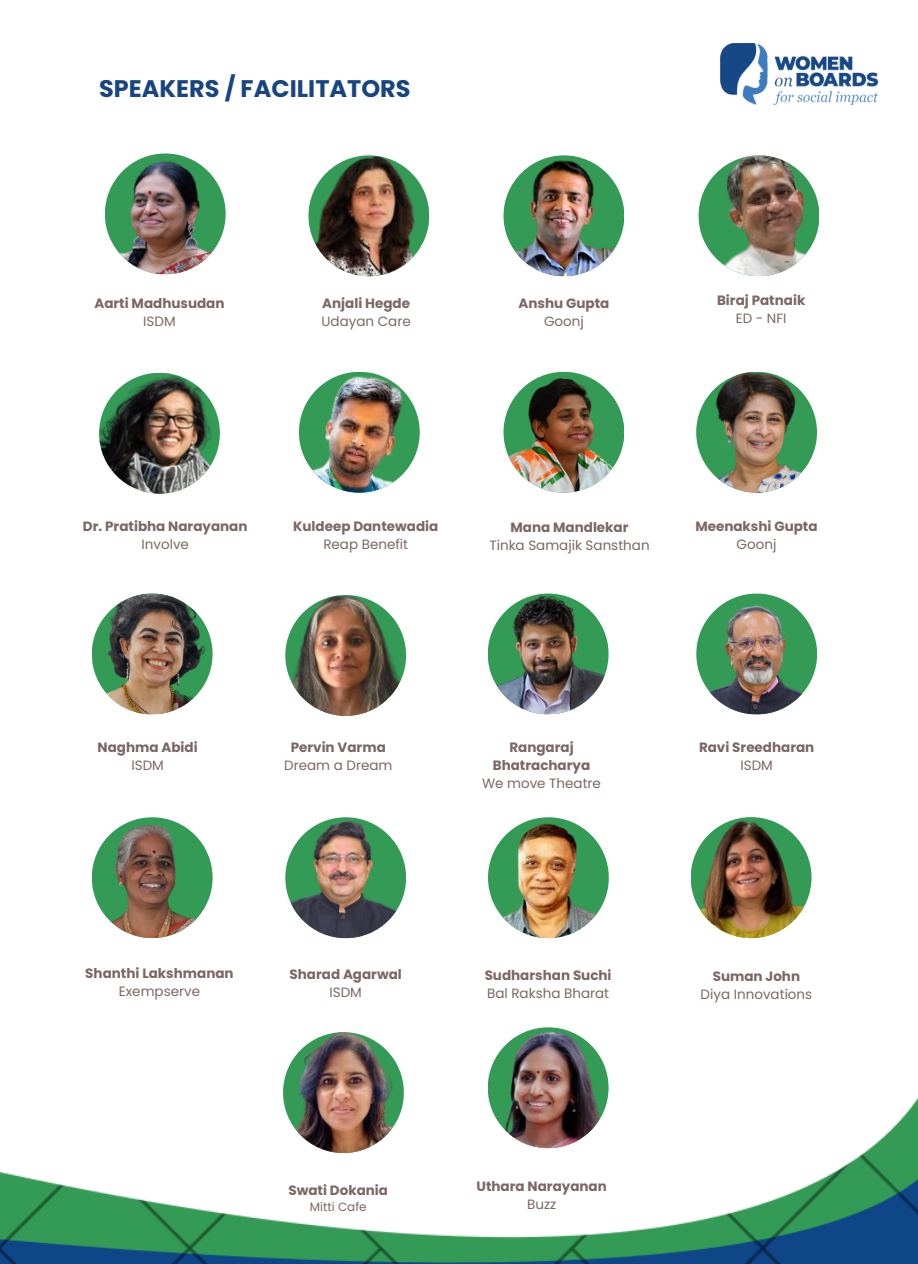
<style>
.page{position:relative;width:918px;height:1264px;background:#fff}
.page>*{position:absolute;margin:0;border:0;box-sizing:border-box;transform-origin:0 0}
.t1{font:700 24px "Poppins";color:#184582}
.t2{font:700 13.5px/18px "Poppins";color:#7b6765;text-align:center}
.t3{font:13.5px "Poppins";color:#7b6765}
.t4{font:12px "Poppins";color:#7b6765}
</style>
<div class="page">
<img style="left:721px;top:43px;width:158px;height:62px">
<img style="left:699px;top:155px;width:120px;height:121px;border-radius:50%">
<img style="left:504px;top:155px;width:120px;height:121px;border-radius:50%">
<img style="left:696px;top:372px;width:121px;height:120px;border-radius:50%">
<img style="left:488px;top:817px;width:121px;height:121px;border-radius:50%">
<img style="left:504px;top:372px;width:120px;height:120px;border-radius:50%">
<img style="left:308px;top:155px;width:121px;height:121px;border-radius:50%">
<img style="left:99px;top:373px;width:121px;height:120px;border-radius:50%">
<img style="left:92px;top:593px;width:121px;height:121px;border-radius:50%">
<img style="left:285px;top:595px;width:121px;height:121px;border-radius:50%">
<img style="left:0;top:1027px;width:918px;height:236px">
<img style="left:92px;top:817px;width:121px;height:121px;border-radius:50%">
<img style="left:691px;top:817px;width:121px;height:121px;border-radius:50%">
<img style="left:299px;top:372px;width:121px;height:120px;border-radius:50%">
<img style="left:488px;top:1027px;width:121px;height:121px;border-radius:50%">
<img style="left:283px;top:1032px;width:121px;height:120px;border-radius:50%">
<img style="left:488px;top:593px;width:121px;height:121px;border-radius:50%">
<img style="left:105px;top:153px;width:121px;height:121px;border-radius:50%">
<img style="left:696px;top:593px;width:121px;height:121px;border-radius:50%">
<img style="left:285px;top:817px;width:121px;height:121px;border-radius:50%">
<p class="t1" style="left:99px;top:72px;width:313px">SPEAKERS / FACILITATORS</p>
<p class="t2" style="left:94px;top:294px;width:132px">Aarti Madhusudan</p>
<p class="t3" style="left:143px;top:312px;width:34px">ISDM</p>
<p class="t2" style="left:322px;top:294px;width:89px">Anjali Hegde</p>
<p class="t3" style="left:321px;top:312px;width:91px">Udayan Care</p>
<p class="t2" style="left:519px;top:294px;width:92px">Anshu Gupta</p>
<p class="t3" style="left:544px;top:312px;width:41px">Goonj</p>
<p class="t2" style="left:717px;top:291px;width:90px">Biraj Patnaik</p>
<p class="t3" style="left:736px;top:308px;width:52px">ED - NFI</p>
<p class="t2" style="left:83px;top:517px;width:166px">Dr. Pratibha Narayanan</p>
<p class="t3" style="left:142px;top:535px;width:49px">Involve</p>
<p class="t2" style="left:293px;top:517px;width:147px">Kuldeep Dantewadia</p>
<p class="t3" style="left:323px;top:535px;width:86px">Reap Benefit</p>
<p class="t2" style="left:511px;top:518px;width:120px">Mana Mandlekar</p>
<p class="t3" style="left:489px;top:535px;width:162px">Tinka Samajik Sansthan</p>
<p class="t2" style="left:695px;top:517px;width:124px">Meenakshi Gupta</p>
<p class="t3" style="left:737px;top:535px;width:41px">Goonj</p>
<p class="t2" style="left:98px;top:738px;width:102px">Naghma Abidi</p>
<p class="t3" style="left:131px;top:756px;width:34px">ISDM</p>
<p class="t2" style="left:291px;top:738px;width:97px">Pervin Varma</p>
<p class="t3" style="left:284px;top:756px;width:110px">Dream a Dream</p>
<p class="t2" style="left:85px;top:964px;width:150px">Shanthi Lakshmanan</p>
<p class="t3" style="left:119px;top:981px;width:83px">Exempserve</p>
<p class="t2" style="left:290px;top:965px;width:114px">Sharad Agarwal</p>
<p class="t3" style="left:330px;top:983px;width:34px">ISDM</p>
<p class="t2" style="left:288px;top:1181px;width:101px">Swati Dokania</p>
<p class="t4" style="left:310px;top:1198px;width:58px">Mitti Cafe</p>
<p class="t2" style="left:493px;top:738px;width:99px">Rangaraj<br>Bhatracharya</p>
<p class="t3" style="left:482px;top:774px;width:120px">We move Theatre</p>
<p class="t2" style="left:485px;top:966px;width:128px">Sudharshan Suchi</p>
<p class="t3" style="left:487px;top:984px;width:124px">Bal Raksha Bharat</p>
<p class="t2" style="left:477px;top:1176px;width:132px">Uthara Narayanan</p>
<p class="t3" style="left:527px;top:1194px;width:31px">Buzz</p>
<p class="t2" style="left:699px;top:738px;width:117px">Ravi Sreedharan</p>
<p class="t3" style="left:741px;top:755px;width:34px">ISDM</p>
<p class="t2" style="left:713px;top:967px;width:89px">Suman John</p>
<p class="t3" style="left:701px;top:985px;width:113px">Diya Innovations</p>
</div>
